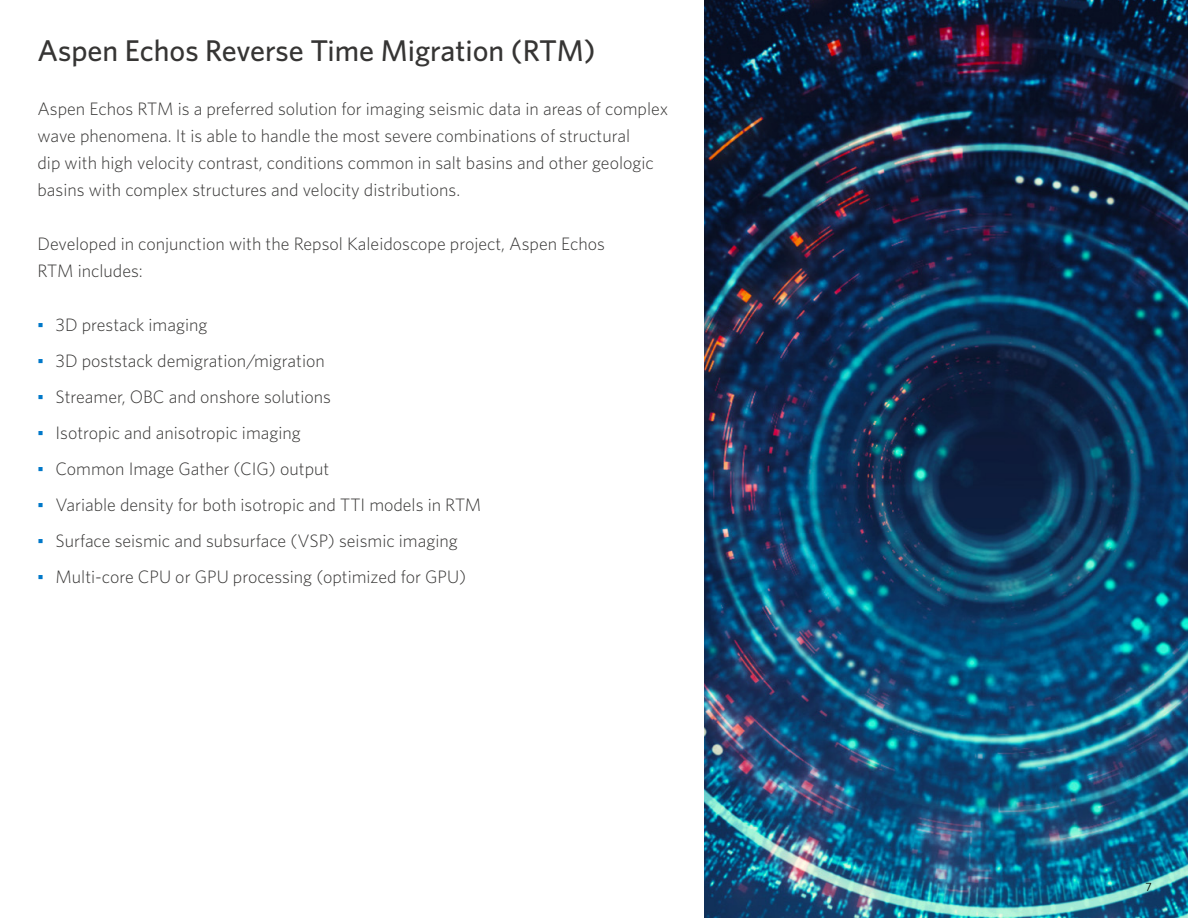
<style>
.page{position:relative;width:1188px;height:918px;background:#fff}
.page>*{position:absolute;margin:0;border:0;box-sizing:border-box;transform-origin:0 0}
.t1{font:500 30px "Whitney";color:#363534}
.body{font:300 18px/27px "Whitney";color:#363534}
.t2{font:12px "Whitney";color:#000}
.s1{font-family:"Arial";font-weight:400;color:#0078c9}
</style>
<div class="page">
<img style="left:704px;top:0;width:484px;height:918px">
<p class="t1" style="left:38px;top:31px;width:559px">Aspen Echos Reverse Time Migration (RTM)</p>
<p class="body" style="left:38px;top:95px;width:632px">Aspen Echos RTM is a preferred solution for imaging seismic data in areas of complex wave phenomena. It is able to handle the most severe combinations of structural<br>dip with high velocity contrast, conditions common in salt basins and other geologic basins with complex structures and velocity distributions.</p>
<p class="body" style="left:38px;top:230px;width:569px">Developed in conjunction with the Repsol Kaleidoscope project, Aspen Echos<br>RTM includes:</p>
<p class="body" style="left:38px;top:311px;width:172px"><span class="s1">▪</span> 3D prestack imaging</p>
<p class="body" style="left:38px;top:347px;width:289px"><span class="s1">▪</span> 3D poststack demigration/migration</p>
<p class="body" style="left:38px;top:383px;width:295px"><span class="s1">▪</span> Streamer, OBC and onshore solutions</p>
<p class="body" style="left:38px;top:419px;width:265px"><span class="s1">▪</span> Isotropic and anisotropic imaging</p>
<p class="body" style="left:38px;top:455px;width:293px"><span class="s1">▪</span> Common Image Gather (CIG) output</p>
<p class="body" style="left:38px;top:491px;width:445px"><span class="s1">▪</span> Variable density for both isotropic and TTI models in RTM</p>
<p class="body" style="left:38px;top:527px;width:422px"><span class="s1">▪</span> Surface seismic and subsurface (VSP) seismic imaging</p>
<p class="body" style="left:38px;top:563px;width:430px"><span class="s1">▪</span> Multi-core CPU or GPU processing (optimized for GPU)</p>
<p class="t2" style="left:1146px;top:879px;width:8px">7</p>
</div>
